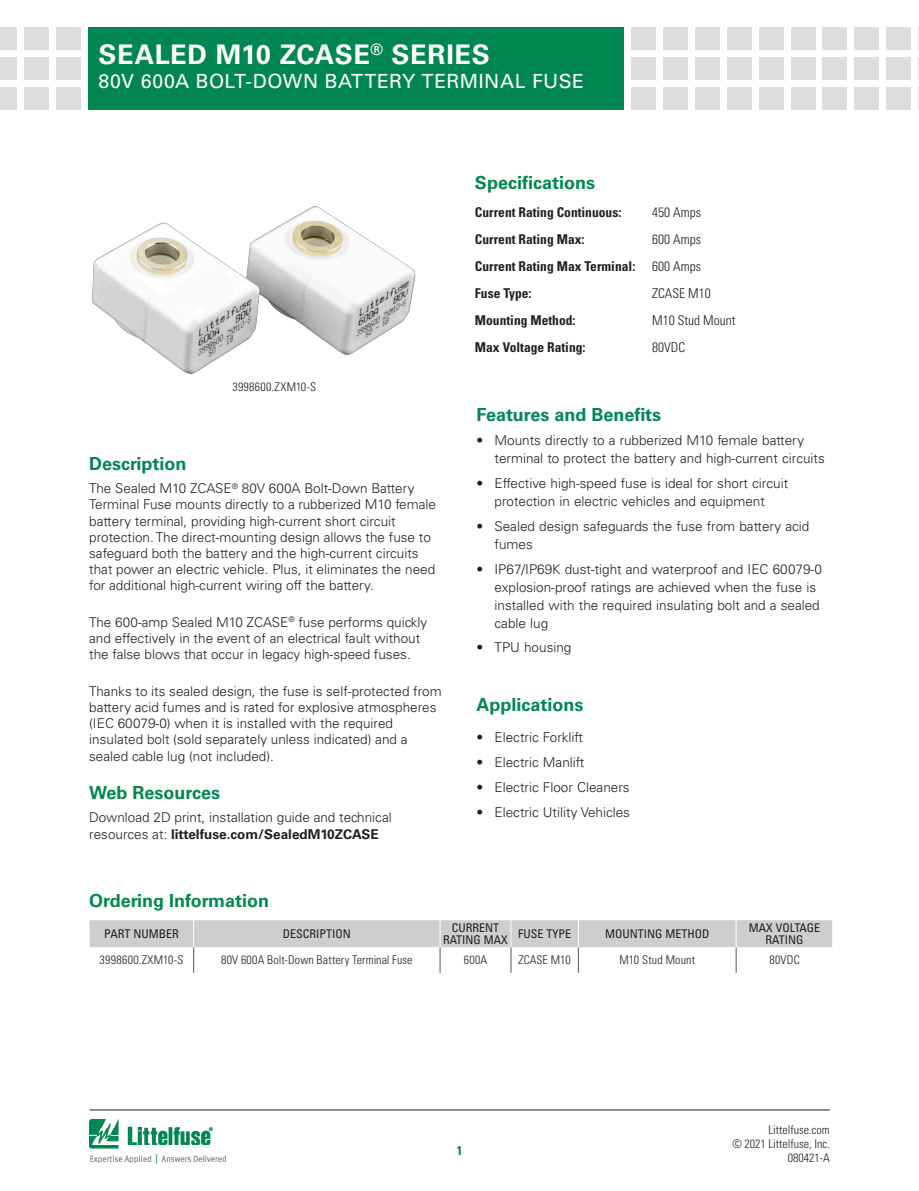
<style>
.page{position:relative;width:919px;height:1191px;background:#fff}
.page>*{position:absolute;margin:0;border:0;box-sizing:border-box;transform-origin:0 0}
.Head_Large{font:700 27px "Univers LT Std";letter-spacing:.02em;color:#fff}
.Head_Large-2{font:19.5px "Univers LT Std";letter-spacing:.02em;color:#fff}
.Green_Subheads{font:700 18px "Univers LT Std";color:#008751}
.Body_text{font:700 18px "Univers LT Std";color:#008751}
.Body_text-2{font:300 13.5px/16.2px "Univers LT Std";color:#231f20}
.段落样式1{font:700 condensed 13.5px "Univers LT Std";color:#231f20}
.段落样式1-2{font:300 condensed 13.5px "Univers LT Std";color:#231f20}
.t1{font:700 condensed 12.75px "Univers LT Std";color:#008751}
.Chart_Body{font:300 condensed 12px/14.2px "Univers LT Std";letter-spacing:.005em;color:#231f20;text-align:right}
.Chart_Body-2{font:condensed 12px/12px "Univers LT Std";color:#231f20;text-align:center}
.Chart_Body-3{font:300 condensed 12px "Univers LT Std";letter-spacing:.025em;color:#231f20}
.Footnotes__7_21_2010{font:300 condensed 12px "Univers LT Std";color:#231f20}
.s1{font-weight:700}
</style>
<div class="page">
<div style="left:56px;top:27px;width:25px;height:23px;background:#dcdddf"></div>
<div style="left:56px;top:57px;width:25px;height:23px;background:#dcdddf"></div>
<div style="left:56px;top:87px;width:25px;height:22px;background:#dcdddf"></div>
<div style="left:24px;top:27px;width:25px;height:23px;background:#dcdddf"></div>
<div style="left:24px;top:57px;width:25px;height:23px;background:#dcdddf"></div>
<div style="left:24px;top:87px;width:25px;height:22px;background:#dcdddf"></div>
<div style="left:0;top:27px;width:17px;height:23px;background:#dcdddf"></div>
<div style="left:0;top:57px;width:17px;height:23px;background:#dcdddf"></div>
<div style="left:0;top:87px;width:17px;height:22px;background:#dcdddf"></div>
<div style="left:631px;top:27px;width:24px;height:23px;background:#dcdddf"></div>
<div style="left:631px;top:57px;width:24px;height:23px;background:#dcdddf"></div>
<div style="left:631px;top:87px;width:24px;height:22px;background:#dcdddf"></div>
<div style="left:663px;top:27px;width:24px;height:23px;background:#dcdddf"></div>
<div style="left:663px;top:57px;width:24px;height:23px;background:#dcdddf"></div>
<div style="left:663px;top:87px;width:24px;height:22px;background:#dcdddf"></div>
<div style="left:695px;top:27px;width:24px;height:23px;background:#dcdddf"></div>
<div style="left:695px;top:57px;width:24px;height:23px;background:#dcdddf"></div>
<div style="left:695px;top:87px;width:24px;height:22px;background:#dcdddf"></div>
<div style="left:727px;top:27px;width:24px;height:23px;background:#dcdddf"></div>
<div style="left:727px;top:57px;width:24px;height:23px;background:#dcdddf"></div>
<div style="left:727px;top:87px;width:24px;height:22px;background:#dcdddf"></div>
<div style="left:758px;top:27px;width:25px;height:23px;background:#dcdddf"></div>
<div style="left:758px;top:57px;width:25px;height:23px;background:#dcdddf"></div>
<div style="left:758px;top:87px;width:25px;height:22px;background:#dcdddf"></div>
<div style="left:790px;top:27px;width:25px;height:23px;background:#dcdddf"></div>
<div style="left:790px;top:57px;width:25px;height:23px;background:#dcdddf"></div>
<div style="left:790px;top:87px;width:25px;height:22px;background:#dcdddf"></div>
<div style="left:854px;top:27px;width:25px;height:23px;background:#dcdddf"></div>
<div style="left:854px;top:57px;width:25px;height:23px;background:#dcdddf"></div>
<div style="left:854px;top:87px;width:25px;height:22px;background:#dcdddf"></div>
<div style="left:822px;top:27px;width:25px;height:23px;background:#dcdddf"></div>
<div style="left:822px;top:57px;width:25px;height:23px;background:#dcdddf"></div>
<div style="left:822px;top:87px;width:25px;height:22px;background:#dcdddf"></div>
<div style="left:886px;top:27px;width:24px;height:23px;background:#dcdddf"></div>
<div style="left:886px;top:57px;width:24px;height:23px;background:#dcdddf"></div>
<div style="left:886px;top:87px;width:24px;height:22px;background:#dcdddf"></div>
<svg style="left:918px;top:27px;width:1px;height:23px"></svg>
<svg style="left:918px;top:57px;width:1px;height:23px"></svg>
<svg style="left:918px;top:87px;width:1px;height:22px"></svg>
<div style="left:88px;top:27px;width:535px;height:82px;background:#008751"></div>
<hr style="left:90px;top:1109px;width:739px;height:1px;background:#231f20">
<img style="left:90px;top:1120px;width:135px;height:43px">
<svg style="left:90px;top:920px;width:743px;height:52px"></svg>
<img style="left:92px;top:206px;width:324px;height:168px">
<p class="Head_Large" style="left:98px;top:39px;width:392px">SEALED M10 ZCASE<sup>®</sup> SERIES</p>
<p class="Head_Large-2" style="left:98px;top:69px;width:487px">80V 600A BOLT-DOWN BATTERY TERMINAL FUSE</p>
<p class="Chart_Body-3" style="left:232px;top:380px;width:85px">3998600.ZXM10-S</p>
<p class="Green_Subheads" style="left:89px;top:453px;width:99px">Description</p>
<p class="Body_text-2" style="left:89px;top:480px;width:348px">The Sealed M10 ZCASE<sup>®</sup> 80V 600A Bolt-Down Battery Terminal Fuse mounts directly to a rubberized M10 female battery terminal, providing high-current short circuit protection. The direct-mounting design allows the fuse to safeguard both the battery and the high-current circuits that power an electric vehicle. Plus, it eliminates the need for additional high-current wiring off the battery.</p>
<p class="Body_text-2" style="left:89px;top:614px;width:339px">The 600-amp Sealed M10 ZCASE<sup>®</sup> fuse performs quickly and effectively in the event of an electrical fault without the false blows that occur in legacy high-speed fuses.</p>
<p class="Body_text-2" style="left:89px;top:683px;width:354px">Thanks to its sealed design, the fuse is self-protected from battery acid fumes and is rated for explosive atmospheres (IEC 60079-0) when it is installed with the required insulated bolt (sold separately unless indicated) and a sealed cable lug (not included).</p>
<p class="Green_Subheads" style="left:89px;top:782px;width:132px">Web Resources</p>
<p class="Body_text-2" style="left:89px;top:809px;width:304px">Download 2D print, installation guide and technical resources at: <span class="s1">littelfuse.com/SealedM10ZCASE</span></p>
<p class="Green_Subheads" style="left:89px;top:890px;width:181px">Ordering Information</p>
<p class="Green_Subheads" style="left:475px;top:172px;width:122px">Specifications</p>
<p class="段落样式1" style="left:475px;top:204px;width:148px">Current Rating Continuous:</p>
<p class="段落样式1-2" style="left:652px;top:204px;width:50px">450 Amps</p>
<p class="段落样式1" style="left:475px;top:231px;width:111px">Current Rating Max:</p>
<p class="段落样式1-2" style="left:652px;top:231px;width:50px">600 Amps</p>
<p class="段落样式1" style="left:475px;top:258px;width:162px">Current Rating Max Terminal:</p>
<p class="段落样式1-2" style="left:652px;top:258px;width:50px">600 Amps</p>
<p class="段落样式1" style="left:475px;top:285px;width:58px">Fuse Type:</p>
<p class="段落样式1-2" style="left:652px;top:285px;width:60px">ZCASE M10</p>
<p class="段落样式1" style="left:475px;top:312px;width:102px">Mounting Method:</p>
<p class="段落样式1-2" style="left:652px;top:312px;width:85px">M10 Stud Mount</p>
<p class="段落样式1" style="left:475px;top:339px;width:112px">Max Voltage Rating:</p>
<p class="段落样式1-2" style="left:652px;top:339px;width:34px">80VDC</p>
<p class="Body_text" style="left:476px;top:404px;width:186px">Features and Benefits</p>
<p class="Body_text-2" style="left:494px;top:431px;width:332px;line-height:18px;text-indent:-18px">• Mounts directly to a rubberized M10 female battery terminal to protect the battery and high-current circuits</p>
<p class="Body_text-2" style="left:476px;top:474px;width:313px;line-height:18px;text-align:center">• Effective high-speed fuse is ideal for short circuit protection in electric vehicles and equipment</p>
<p class="Body_text-2" style="left:494px;top:517px;width:316px;line-height:18px;text-indent:-18px">• Sealed design safeguards the fuse from battery acid fumes</p>
<p class="Body_text-2" style="left:494px;top:560px;width:329px;line-height:18px;text-indent:-18px">• IP67/IP69K dust-tight and waterproof and IEC 60079-0 explosion-proof ratings are achieved when the fuse is installed with the required insulating bolt and a sealed cable lug</p>
<p class="Body_text-2" style="left:476px;top:639px;width:96px">• TPU housing</p>
<p class="Green_Subheads" style="left:476px;top:694px;width:109px">Applications</p>
<p class="Body_text-2" style="left:476px;top:729px;width:108px">• Electric Forklift</p>
<p class="Body_text-2" style="left:476px;top:754px;width:109px">• Electric Manlift</p>
<p class="Body_text-2" style="left:476px;top:779px;width:155px">• Electric Floor Cleaners</p>
<p class="Body_text-2" style="left:476px;top:804px;width:155px">• Electric Utility Vehicles</p>
<p class="Chart_Body-2" style="left:104px;top:927px;width:76px">PART NUMBER</p>
<p class="Chart_Body-2" style="left:283px;top:927px;width:70px">DESCRIPTION</p>
<p class="Chart_Body-2" style="left:443px;top:921px;width:66px">CURRENT<br>RATING MAX</p>
<p class="Chart_Body-2" style="left:518px;top:927px;width:54px">FUSE TYPE</p>
<p class="Chart_Body-2" style="left:605px;top:927px;width:106px">MOUNTING METHOD</p>
<p class="Chart_Body-2" style="left:748px;top:921px;width:73px">MAX VOLTAGE<br>RATING</p>
<p class="Chart_Body-3" style="left:100px;top:953px;width:85px">3998600.ZXM10-S</p>
<p class="Chart_Body" style="left:221px;top:953px;width:193px">80V 600A Bolt-Down Battery Terminal Fuse</p>
<p class="Chart_Body" style="left:463px;top:953px;width:25px">600A</p>
<p class="Footnotes__7_21_2010" style="left:518px;top:953px;width:54px">ZCASE M10</p>
<p class="Footnotes__7_21_2010" style="left:619px;top:953px;width:77px">M10 Stud Mount</p>
<p class="Chart_Body" style="left:769px;top:953px;width:32px">80VDC</p>
<p class="t1" style="left:456px;top:1142px;width:7px">1</p>
<p class="Chart_Body" style="left:732px;top:1122px;width:99px">Littelfuse.com<br>© 2021 Littelfuse, Inc.<br>080421-A</p>
</div>
